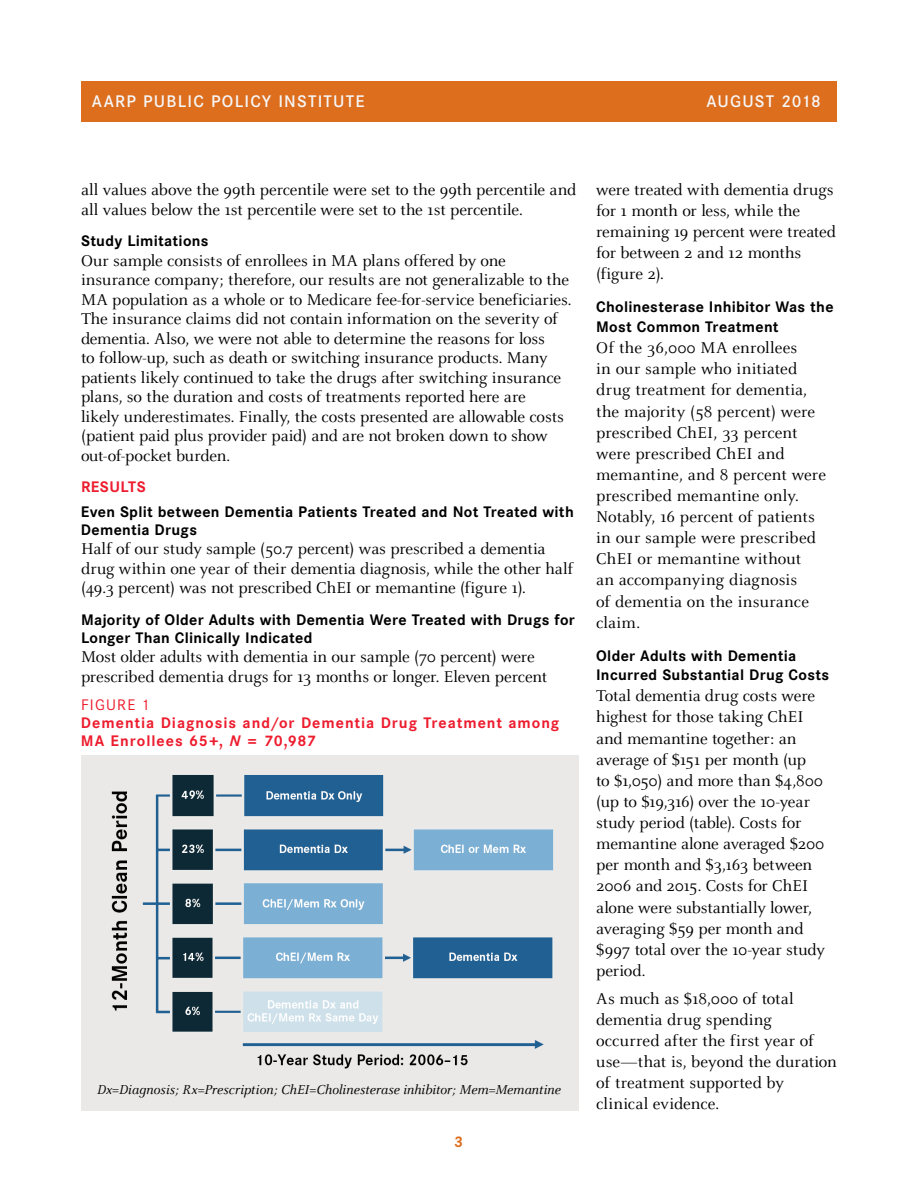
<style>
.page{position:relative;width:918px;height:1188px;background:#fff}
.page>*{position:absolute;margin:0;border:0;box-sizing:border-box;transform-origin:0 0}
.t1{font:17.25px/21.1px "Celeste Pro";letter-spacing:-.005em;color:#000}
.t2{font:500 16.5px "Corporate S";letter-spacing:.07em;color:#f6f6f7}
.t3{font:700 15px/18px "Corporate S";letter-spacing:.02em;color:#000}
.t4{font:700 15px/18px "Corporate S";letter-spacing:.065em;color:#ed1c2e}
.t5{font:700 15px "Corporate S";letter-spacing:.03em;color:#ed1c2e}
.t6{font:700 15px "Corporate S";color:#dd6e1d}
.t7{font:italic 14.25px "Celeste Pro";letter-spacing:-.005em;color:#000}
.s1{font-weight:400}
.s2{font-style:italic}
</style>
<div class="page">
<div style="left:81px;top:81px;width:756px;height:41px;background:#dd6e1d"></div>
<div style="left:81px;top:755px;width:497px;height:356px;background:#eae9e8"></div>
<img style="left:111px;top:775px;width:443px;height:294px">
<p class="t2" style="left:92px;top:92px;width:274px">AARP PUBLIC POLICY INSTITUTE</p>
<p class="t2" style="left:706px;top:92px;width:116px">AUGUST 2018</p>
<p class="t1" style="left:81px;top:180px;width:497px;line-height:19.5px">all values above the 99th percentile were set to the 99th percentile and all values below the 1st percentile were set to the 1st percentile.</p>
<h3 class="t3" style="left:81px;top:232px;width:129px">Study Limitations</h3>
<p class="t1" style="left:81px;top:250px;width:492px;line-height:19.5px">Our sample consists of enrollees in MA plans offered by one insurance company; therefore, our results are not generalizable to the MA population as a whole or to Medicare fee-for-service beneficiaries.<br>The insurance claims did not contain information on the severity of dementia. Also, we were not able to determine the reasons for loss<br>to follow-up, such as death or switching insurance products. Many patients likely continued to take the drugs after switching insurance plans, so the duration and costs of treatments reported here are<br>likely underestimates. Finally, the costs presented are allowable costs (patient paid plus provider paid) and are not broken down to show out-of-pocket burden.</p>
<h2 class="t5" style="left:81px;top:478px;width:66px">RESULTS</h2>
<h3 class="t3" style="left:81px;top:503px;width:494px">Even Split between Dementia Patients Treated and Not Treated with<br>Dementia Drugs</h3>
<p class="t1" style="left:81px;top:539px;width:494px;line-height:19.5px">Half of our study sample (50.7 percent) was prescribed a dementia drug within one year of their dementia diagnosis, while the other half (49.3 percent) was not prescribed ChEI or memantine (figure 1).</p>
<h3 class="t3" style="left:81px;top:611px;width:495px">Majority of Older Adults with Dementia Were Treated with Drugs for<br>Longer Than Clinically Indicated</h3>
<p class="t1" style="left:81px;top:647px;width:468px;line-height:19.5px">Most older adults with dementia in our sample (70 percent) were prescribed dementia drugs for 13 months or longer. Eleven percent</p>
<p class="t4" style="left:81px;top:696px;width:480px"><span class="s1">FIGURE 1<br></span>Dementia Diagnosis and/or Dementia Drug Treatment among<br>MA Enrollees 65+, <span class="s2">N</span> = 70,987</p>
<p class="t7" style="left:97px;top:1081px;width:465px">Dx=Diagnosis; Rx=Prescription; ChEI=Cholinesterase inhibitor; Mem=Memantine</p>
<p class="t6" style="left:454px;top:1133px;width:11px">3</p>
<p class="t1" style="left:596px;top:179px;width:241px">were treated with dementia drugs for 1 month or less, while the remaining 19 percent were treated for between 2 and 12 months (figure 2).</p>
<p class="t3" style="left:596px;top:298px;width:239px;line-height:19.6px">Cholinesterase Inhibitor Was the<br>Most Common Treatment</p>
<p class="t1" style="left:596px;top:337px;width:231px">Of the 36,000 MA enrollees<br>in our sample who initiated drug treatment for dementia, the majority (58 percent) were prescribed ChEI, 33 percent were prescribed ChEI and memantine, and 8 percent were prescribed memantine only.<br>Notably, 16 percent of patients in our sample were prescribed<br>ChEI or memantine without<br>an accompanying diagnosis<br>of dementia on the insurance claim.</p>
<h3 class="t3" style="left:596px;top:646px;width:235px;line-height:19.6px">Older Adults with Dementia<br>Incurred Substantial Drug Costs</h3>
<p class="t1" style="left:596px;top:685px;width:230px">Total dementia drug costs were highest for those taking ChEI and memantine together: an average of $151 per month (up<br>to $1,050) and more than $4,800 (up to $19,316) over the 10-year study period (table). Costs for memantine alone averaged $200 per month and $3,163 between<br>2006 and 2015. Costs for ChEI alone were substantially lower, averaging $59 per month and $997 total over the 10-year study period.</p>
<p class="t1" style="left:596px;top:988px;width:242px">As much as $18,000 of total dementia drug spending occurred after the first year of use—that is, beyond the duration of treatment supported by clinical evidence.</p>
</div>
